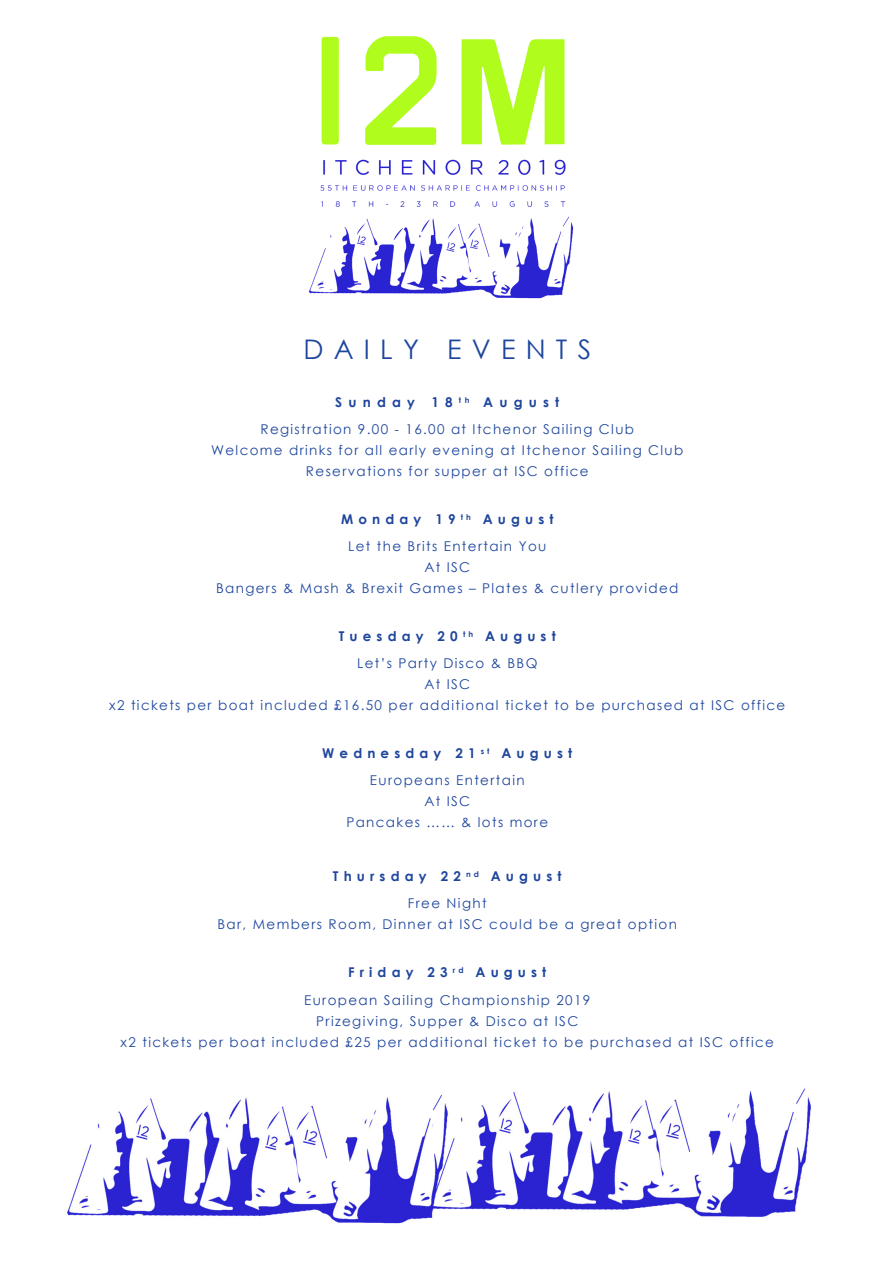
<style>
.page{position:relative;width:893px;height:1263px;background:#fff}
.page>*{position:absolute;margin:0;border:0;box-sizing:border-box;transform-origin:0 0}
.t1{font:27px "Century Gothic";letter-spacing:.38em;color:#1e469d}
.t2{font:13.5px "Century Gothic";letter-spacing:.1em;color:#1e469d}
.t3{font:700 13.5px "Century Gothic";letter-spacing:.38em;color:#1e469d}
.t4{font:700 13.5px "Century Gothic";letter-spacing:.46em;color:#1e469d}
</style>
<div class="page">
<img style="left:67px;top:1088px;width:744px;height:136px">
<img style="left:308px;top:36px;width:266px;height:263px">
<p class="t1" style="left:303px;top:331px;width:289px">DAILY EVENTS</p>
<p class="t4" style="left:335px;top:392px;width:226px">Sunday 18 <sup>th</sup> August</p>
<p class="t2" style="left:260px;top:420px;width:375px">Registration 9.00 - 16.00 at Itchenor Sailing Club</p>
<p class="t2" style="left:211px;top:441px;width:474px">Welcome drinks for all early evening at Itchenor Sailing Club</p>
<p class="t2" style="left:306px;top:462px;width:284px">Reservations for supper at ISC office</p>
<p class="t3" style="left:341px;top:509px;width:214px">Monday 19 <sup>th</sup> August</p>
<p class="t2" style="left:348px;top:537px;width:200px">Let the Brits Entertain You</p>
<p class="t2" style="left:424px;top:558px;width:47px">At ISC</p>
<p class="t2" style="left:216px;top:579px;width:464px">Bangers &amp; Mash &amp; Brexit Games – Plates &amp; cutlery provided</p>
<p class="t3" style="left:339px;top:626px;width:218px">Tuesday 20 <sup>th</sup> August</p>
<p class="t2" style="left:357px;top:654px;width:182px">Let’s Party Disco &amp; BBQ</p>
<p class="t2" style="left:424px;top:675px;width:47px">At ISC</p>
<p class="t2" style="left:109px;top:696px;width:677px">x2 tickets per boat included £16.50 per additional ticket to be purchased at ISC office</p>
<p class="t3" style="left:322px;top:743px;width:251px">Wednesday 21 <sup>st</sup> August</p>
<p class="t2" style="left:370px;top:771px;width:156px">Europeans Entertain</p>
<p class="t2" style="left:424px;top:792px;width:47px">At ISC</p>
<p class="t2" style="left:346px;top:813px;width:203px">Pancakes …… &amp; lots more</p>
<p class="t3" style="left:333px;top:866px;width:230px">Thursday 22 <sup>nd</sup> August</p>
<p class="t2" style="left:408px;top:894px;width:80px">Free Night</p>
<p class="t2" style="left:218px;top:915px;width:461px">Bar, Members Room, Dinner at ISC could be a great option</p>
<p class="t3" style="left:348px;top:962px;width:200px">Friday 23 <sup>rd</sup> August</p>
<p class="t2" style="left:304px;top:990px;width:288px">European Sailing Championship 2019</p>
<p class="t2" style="left:316px;top:1011px;width:264px">Prizegiving, Supper &amp; Disco at ISC</p>
<p class="t2" style="left:121px;top:1032px;width:655px">x2 tickets per boat included £25 per additional ticket to be purchased at ISC office</p>
</div>
